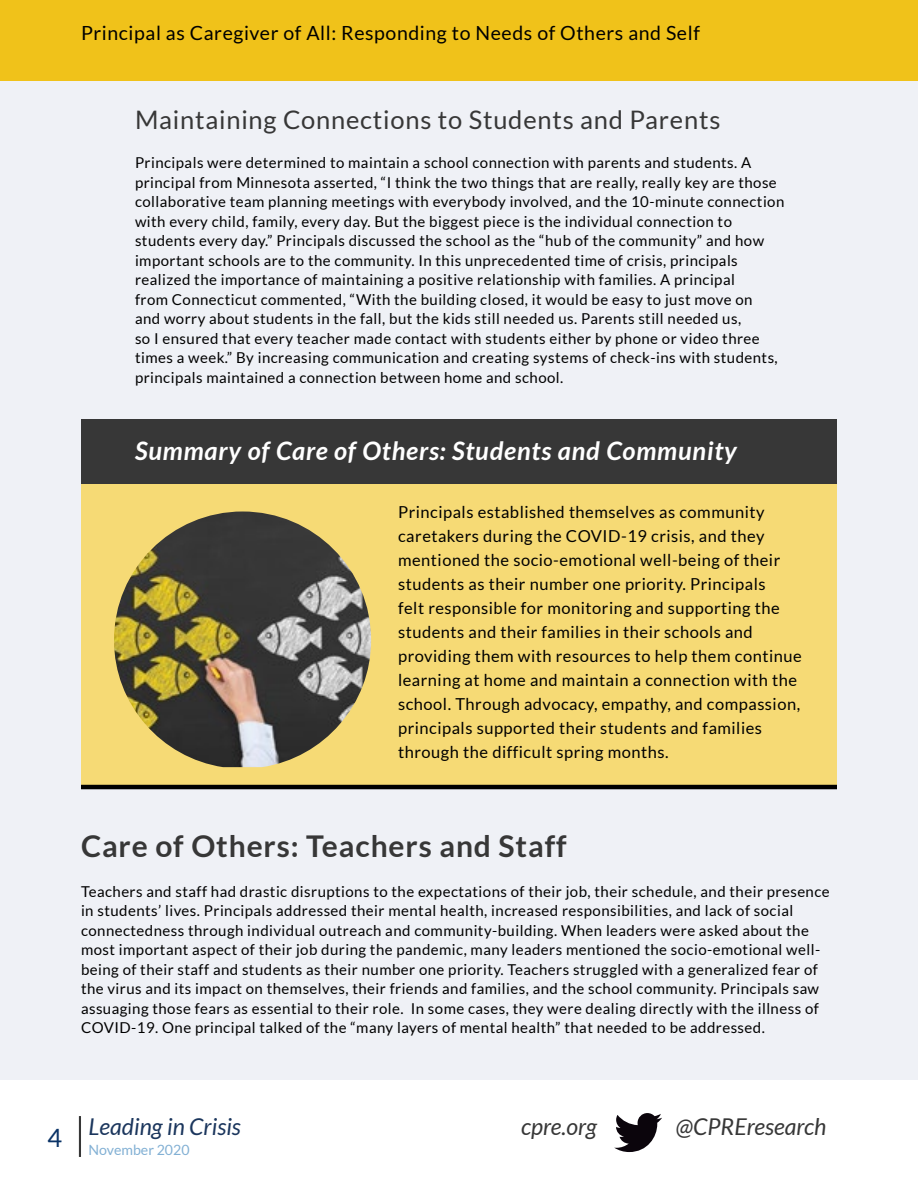
<style>
.page{position:relative;width:918px;height:1188px;background:#fff}
.page>*{position:absolute;margin:0;border:0;box-sizing:border-box;transform-origin:0 0}
.t1{font:700 30px "Lato";letter-spacing:.03em;color:#373737}
.t2{font:25.5px "Lato";letter-spacing:.03em;color:#373737}
.t3{font:italic 700 25.5px "Lato";letter-spacing:.03em;color:#fff}
.t4{font:25.2px "Lato";color:#093266}
.t5{font:italic 23.1px "Lato";color:#373737}
.t6{font:italic 23.1px "Lato";color:#1b365d}
.t7{font:19.5px "Lato";letter-spacing:.03em;color:#000}
.t8{font:16.5px/24px "Lato";letter-spacing:.03em;color:#000}
.t9{font:15px/19.5px "Lato";letter-spacing:.03em;color:#000}
.t10{font:14.1px "Lato";color:#82b0d4}
</style>
<div class="page">
<div style="left:0;top:0;width:918px;height:1080px;background:#eff1f6"></div>
<div style="left:0;top:0;width:918px;height:81px;background:#f0c21a"></div>
<hr style="left:79px;top:1116px;width:2px;height:41px;background:#373737">
<svg style="left:614px;top:1113px;width:48px;height:39px"></svg>
<div style="left:81px;top:419px;width:756px;height:66px;background:#373737"></div>
<div style="left:81px;top:484px;width:756px;height:304px;background:#f6da75"></div>
<hr style="left:81px;top:785px;width:756px;height:4px;background:#000">
<img style="left:114px;top:512px;width:257px;height:255px">
<h3 class="t7" style="left:81px;top:23px;width:620px">Principal as Caregiver of All: Responding to Needs of Others and Self</h3>
<h2 class="t2" style="left:135px;top:105px;width:587px">Maintaining Connections to Students and Parents</h2>
<p class="t9" style="left:135px;top:153px;width:651px">Principals were determined to maintain a school connection with parents and students. A principal from Minnesota asserted, “I think the two things that are really, really key are those collaborative team planning meetings with everybody involved, and the 10-minute connection with every child, family, every day. But the biggest piece is the individual connection to students every day.” Principals discussed the school as the “hub of the community” and how important schools are to the community. In this unprecedented time of crisis, principals realized the importance of maintaining a positive relationship with families. A principal<br>from Connecticut commented, “With the building closed, it would be easy to just move on<br>and worry about students in the fall, but the kids still needed us. Parents still needed us,<br>so I ensured that every teacher made contact with students either by phone or video three times a week.” By increasing communication and creating systems of check-ins with students, principals maintained a connection between home and school.</p>
<h2 class="t3" style="left:135px;top:436px;width:603px">Summary of Care of Others: Students and Community</h2>
<p class="t8" style="left:398px;top:500px;width:405px">Principals established themselves as community caretakers during the COVID-19 crisis, and they mentioned the socio-emotional well-being of their students as their number one priority. Principals<br>felt responsible for monitoring and supporting the students and their families in their schools and providing them with resources to help them continue learning at home and maintain a connection with the school. Through advocacy, empathy, and compassion, principals supported their students and families through the difficult spring months.</p>
<h1 class="t1" style="left:81px;top:829px;width:487px">Care of Others: Teachers and Staff</h1>
<p class="t9" style="left:81px;top:881px;width:750px">Teachers and staff had drastic disruptions to the expectations of their job, their schedule, and their presence in students’ lives. Principals addressed their mental health, increased responsibilities, and lack of social connectedness through individual outreach and community-building. When leaders were asked about the most important aspect of their job during the pandemic, many leaders mentioned the socio-emotional well&shy;being of their staff and students as their number one priority. Teachers struggled with a generalized fear of the virus and its impact on themselves, their friends and families, and the school community. Principals saw assuaging those fears as essential to their role. In some cases, they were dealing directly with the illness of COVID-19. One principal talked of the “many layers of mental health” that needed to be addressed.</p>
<h3 class="t4" style="left:48px;top:1124px;width:16px">4</h3>
<h3 class="t6" style="left:89px;top:1113px;width:154px">Leading in Crisis</h3>
<p class="t10" style="left:89px;top:1142px;width:103px">November 2020</p>
<h3 class="t5" style="left:521px;top:1113px;width:77px">cpre.org</h3>
<h3 class="t5" style="left:676px;top:1113px;width:152px">@CPREresearch</h3>
</div>
